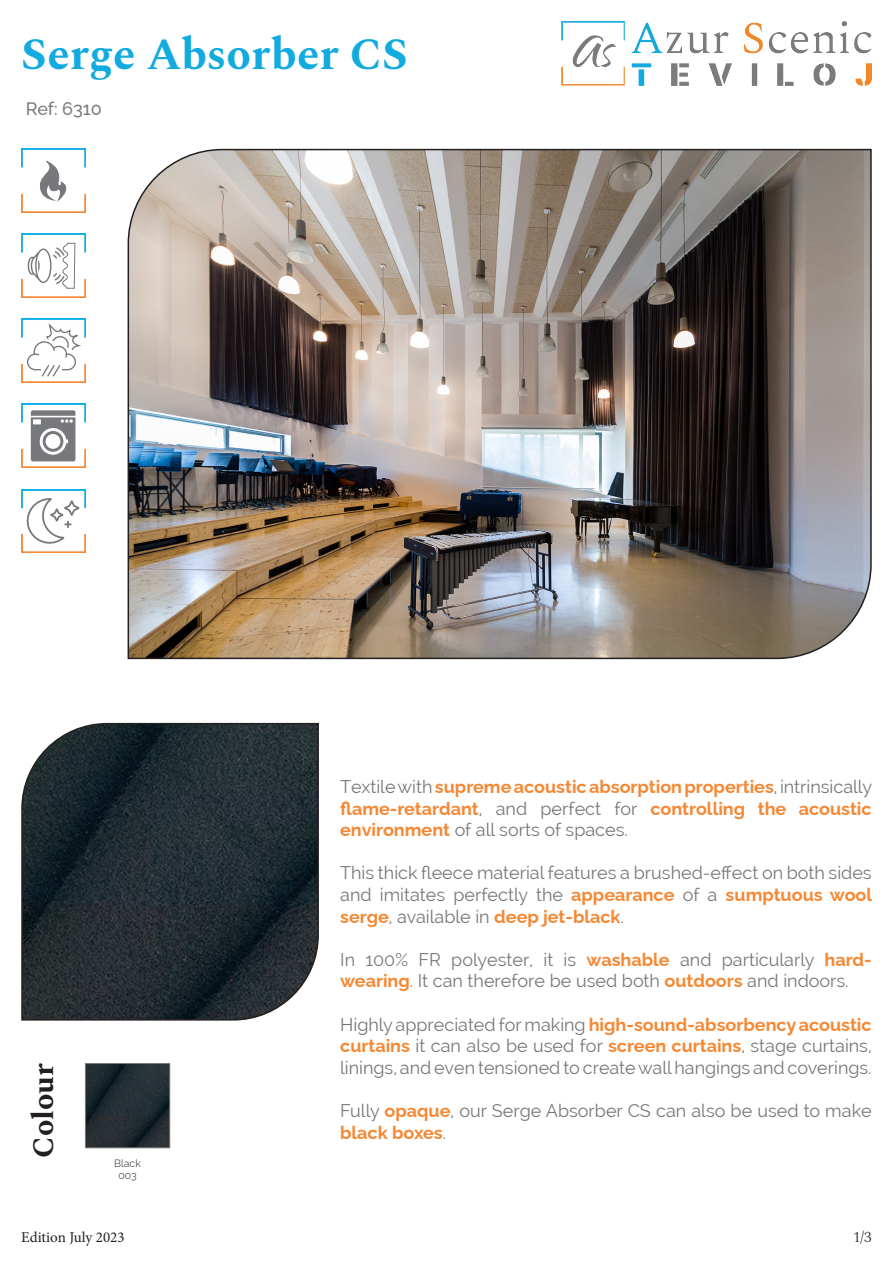
<style>
.page{position:relative;width:893px;height:1263px;background:#fff}
.page>*{position:absolute;margin:0;border:0;box-sizing:border-box;transform-origin:0 0}
.t1{font:700 45px "Spectral";color:#13abdf}
.t2{font:700 30px "Spectral";color:#231f20}
.t3{font:18px/21.6px "Raleway";color:#76787b;text-align:justify}
.t4{font:700 18px/21.6px "Raleway";color:#f58834;text-align:justify}
.t5{font:500 18px "Raleway";color:#7b7c7e}
.t6{font:15px "Minion Pro";color:#231f20}
.t7{font:300 15px "Spectral";color:#231f20}
.t8{font:300 10.5px "Raleway";color:#231f20}
.s1{font-weight:400;color:#76787b}
.s2{font-weight:700;color:#f58834}
</style>
<div class="page">
<img style="left:562px;top:21px;width:309px;height:64px">
<img style="left:21px;top:234px;width:64px;height:64px">
<svg style="left:27px;top:242px;width:49px;height:48px"></svg>
<img style="left:21px;top:319px;width:64px;height:64px">
<svg style="left:26px;top:321px;width:54px;height:57px"></svg>
<img style="left:21px;top:404px;width:64px;height:64px">
<svg style="left:31px;top:410px;width:44px;height:51px"></svg>
<img style="left:21px;top:489px;width:64px;height:64px">
<svg style="left:25px;top:498px;width:58px;height:47px"></svg>
<img style="left:127px;top:148px;width:745px;height:512px">
<img style="left:21px;top:149px;width:64px;height:64px">
<svg style="left:40px;top:160px;width:33px;height:41px"></svg>
<svg style="left:21px;top:722px;width:298px;height:299px;background:#293338"></svg>
<img style="left:87px;top:1065px;width:81px;height:81px">
<div style="left:85px;top:1063px;width:85px;height:85px;border:1px solid #7b7c7e"></div>
<p class="t1" style="left:21px;top:21px;width:388px">Serge Absorber CS</p>
<p class="t5" style="left:26px;top:94px;width:78px">Ref: 6310</p>
<p class="t2" style="left:21px;top:1157px;width:96px;rotate:-90deg">Colour</p>
<p class="t8" style="left:114px;top:1154px;width:28px">Black</p>
<p class="t8" style="left:118px;top:1167px;width:20px">003</p>
<p class="t4" style="left:340px;top:774px;width:533px"><span class="s1">Textile with</span> supreme acoustic absorption properties<span class="s1">, intrinsically </span>flame-retardant<span class="s1">, and perfect for</span> controlling the acoustic environment <span class="s1">of all sorts of spaces.</span></p>
<p class="t3" style="left:340px;top:862px;width:533px">This thick fleece material features a brushed-effect on both sides and imitates perfectly the <span class="s2">appearance</span> of a <span class="s2">sumptuous wool serge</span>, available in <span class="s2">deep jet-black</span>.</p>
<p class="t3" style="left:340px;top:949px;width:533px">In 100% FR polyester, it is <span class="s2">washable</span> and particularly <span class="s2">hard&shy;wearing</span>. It can therefore be used both <span class="s2">outdoors</span> and indoors.</p>
<p class="t3" style="left:340px;top:1013px;width:533px">Highly appreciated for making <span class="s2">high-sound-absorbency acoustic curtains</span> it can also be used for <span class="s2">screen curtains</span>, stage curtains, linings, and even tensioned to create wall hangings and coverings.</p>
<p class="t3" style="left:340px;top:1100px;width:533px">Fully <span class="s2">opaque</span>, our Serge Absorber CS can also be used to make <span class="s2">black boxes</span>.</p>
<p class="t6" style="left:21px;top:1227px;width:105px">Edition July 2023</p>
<p class="t7" style="left:853px;top:1226px;width:20px">1/3</p>
</div>
